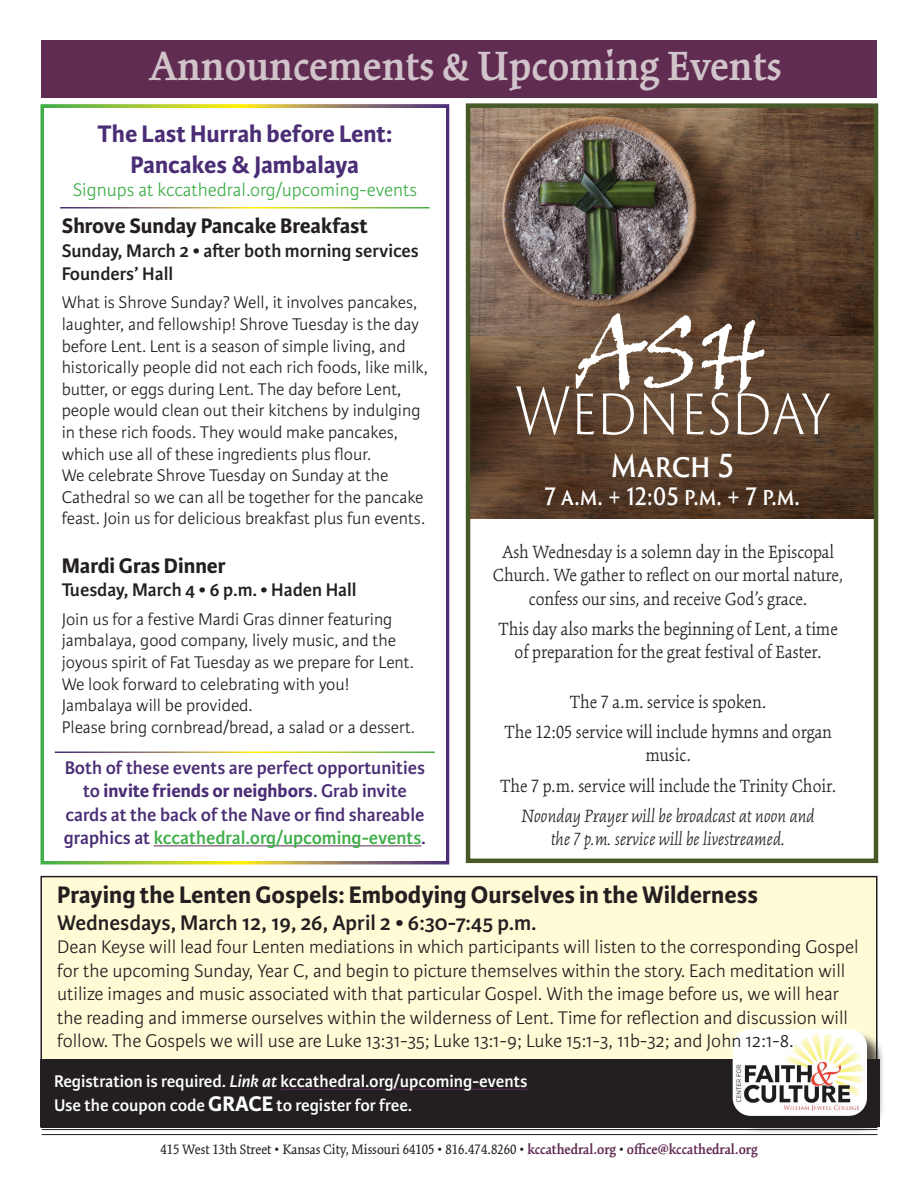
<style>
.page{position:relative;width:918px;height:1188px;background:#fff}
.page>*{position:absolute;margin:0;border:0;box-sizing:border-box;transform-origin:0 0}
.t1{font:97.2px "Viner Hand ITC";color:#fff;scale:.85 1}
.t2{font:300 63.6px "Trajan Sans Pro";letter-spacing:-.01em;color:#fff;scale:.85 1}
.t3{font:600 45px "Kinesis Pro 3";color:#d1c3ca}
.t4{font:600 30.9px "Trajan Sans Pro";letter-spacing:-.01em;color:#fff;scale:.85 1}
.t5{font:700 25.5px "Karmina Sans";color:#231f20}
.t6{font:700 25.5px/30.6px "Karmina Sans";color:#4a2d75;text-align:center}
.t7{font:600 23.4px "Trajan Sans Pro";color:#fff;scale:.85 1}
.t8{font:600 22.5px "Karmina Sans";color:#231f20}
.t9{font:700 22.5px "Karmina Sans";color:#231f20}
.t10{font:300 19.5px/23.4px "Karmina Sans";color:#231f20}
.t11{font:300 19.5px/23.4px "Kinesis Pro 3";color:#231f20;text-align:center}
.t12{font:600 19.5px/23.4px "Karmina Sans";color:#4a2d75;text-align:center}
.t13{font:600 19.5px/23.4px "Karmina Sans";color:#231f20}
.t14{font:italic 300 19.5px/23.4px "Kinesis Pro 3";color:#231f20;text-align:center}
.t15{font:300 19.5px "Karmina Sans";color:#40ae49}
.t16{font:300 18px/21.6px "Karmina Sans";color:#231f20}
.t17{font:600 18px/24px "Karmina Sans";color:#fff}
.t18{font:15px "Kinesis Pro 3";color:#231f20}
.s1{font-weight:700}
.s2{color:#40ae49}
.s3{font-style:italic}
.s4{font-weight:700;font-size:22.5px}
.s5{font-weight:600;color:#602c51}
</style>
<div class="page">
<img style="left:471px;top:335px;width:402px;height:184px">
<img style="left:471px;top:108px;width:402px;height:227px">
<div style="left:466px;top:103px;width:412px;height:760px;border:4px solid #465927"></div>
<hr style="left:42px;top:1129px;width:836px;height:1px;background:#231f20">
<hr style="left:42px;top:1134px;width:836px;height:1px;background:#231f20">
<div style="left:41px;top:41px;width:836px;height:57px;background:#602c51"></div>
<div style="left:40px;top:104px;width:409px;height:760px;background:#fff;border:8px solid #fff"></div>
<hr style="left:154px;top:846px;width:267px;height:1px;background:#602c51">
<div style="left:41px;top:877px;width:836px;height:250px;background:#fffbd6"></div>
<div style="left:41px;top:876px;width:837px;height:252px;border:2px solid #231f20"></div>
<div style="left:40px;top:1059px;width:840px;height:67px;background:#231f20"></div>
<hr style="left:281px;top:1089px;width:247px;height:1px;background:#602c51">
<div style="left:735px;top:1031px;width:151px;height:103px;background:#231f20;opacity:.75"></div>
<img style="left:733px;top:1029px;width:134px;height:87px">
<h3 class="t3" style="left:150px;top:40px;width:633px">Announcements &amp; Upcoming Events</h3>
<h3 class="t6" style="left:98px;top:119px;width:296px">The Last Hurrah before Lent:<br>Pancakes &amp; Jambalaya</h3>
<p class="t15" style="left:73px;top:179px;width:346px">Signups at kccathedral.org/upcoming-events</p>
<p class="t9" style="left:62px;top:213px;width:308px">Shrove Sunday Pancake Breakfast</p>
<p class="t13" style="left:62px;top:239px;width:359px">Sunday, March 2 • after both morning services<br>Founders’ Hall</p>
<p class="t16" style="left:62px;top:292px;width:368px">What is Shrove Sunday? Well, it involves pancakes, laughter, and fellowship! Shrove Tuesday is the day before Lent. Lent is a season of simple living, and historically people did not each rich foods, like milk, butter, or eggs during Lent. The day before Lent, people would clean out their kitchens by indulging in these rich foods. They would make pancakes, which use all of these ingredients plus flour.<br>We celebrate Shrove Tuesday on Sunday at the Cathedral so we can all be together for the pancake feast. Join us for delicious breakfast plus fun events.</p>
<p class="t9" style="left:62px;top:553px;width:166px">Mardi Gras Dinner</p>
<p class="t13" style="left:62px;top:579px;width:296px">Tuesday, March 4 • 6 p.m. • Haden Hall</p>
<p class="t16" style="left:62px;top:609px;width:355px">Join us for a festive Mardi Gras dinner featuring jambalaya, good company, lively music, and the joyous spirit of Fat Tuesday as we prepare for Lent.<br>We look forward to celebrating with you!<br>Jambalaya will be provided.<br>Please bring cornbread/bread, a salad or a dessert.</p>
<p class="t12" style="left:64px;top:756px;width:363px">Both of these events are perfect opportunities to <span class="s1">invite friends or neighbors</span>. Grab invite cards at the back of the Nave or find shareable graphics at <span class="s2">kccathedral.org/upcoming-events</span>.</p>
<h1 class="t1" style="left:577px;top:295px;width:225px">ASH</h1>
<h2 class="t2" style="left:514px;top:367px;width:374px">Wednesday</h2>
<h3 class="t4" style="left:610px;top:443px;width:147px">March 5</h3>
<p class="t7" style="left:544px;top:480px;width:302px">7 a.m. + 12:05 p.m. + 7 p.m.</p>
<p class="t11" style="left:493px;top:540px;width:352px">Ash Wednesday is a solemn day in the Episcopal<br>Church. We gather to reflect on our mortal nature, confess our sins, and receive God’s grace.</p>
<p class="t11" style="left:499px;top:617px;width:341px">This day also marks the beginning of Lent, a time of preparation for the great festival of Easter.</p>
<p class="t11" style="left:504px;top:687px;width:329px;line-height:30.2px">The 7 a.m. service is spoken.<br>The 12:05 service will include hymns and organ</p>
<p class="t11" style="left:500px;top:740px;width:338px;line-height:30.2px">music.<br>The 7 p.m. service will include the Trinity Choir.</p>
<p class="t14" style="left:522px;top:804px;width:295px">Noonday Prayer will be broadcast at noon and the 7 p.m. service will be livestreamed.</p>
<h3 class="t5" style="left:57px;top:880px;width:702px">Praying the Lenten Gospels: Embodying Ourselves in the Wilderness</h3>
<p class="t8" style="left:57px;top:910px;width:481px">Wednesdays, March 12, 19, 26, April 2 • 6:30-7:45 p.m.</p>
<p class="t10" style="left:57px;top:936px;width:803px">Dean Keyse will lead four Lenten mediations in which participants will listen to the corresponding Gospel for the upcoming Sunday, Year C, and begin to picture themselves within the story. Each meditation will utilize images and music associated with that particular Gospel. With the image before us, we will hear the reading and immerse ourselves within the wilderness of Lent. Time for reflection and discussion will follow. The Gospels we will use are Luke 13:31-35; Luke 13:1-9; Luke 15:1-3, 11b-32; and John 12:1-8.</p>
<p class="t17" style="left:54px;top:1070px;width:475px">Registration is required. <span class="s3">Link at</span> kccathedral.org/upcoming-events<br>Use the coupon code <span class="s4">GRACE</span> to register for free.</p>
<p class="t18" style="left:160px;top:1141px;width:599px">415 West 13th Street • Kansas City, Missouri 64105 • 816.474.8260 • <span class="s5">kccathedral.org</span> • <span class="s5">office@kccathedral.org</span></p>
</div>
